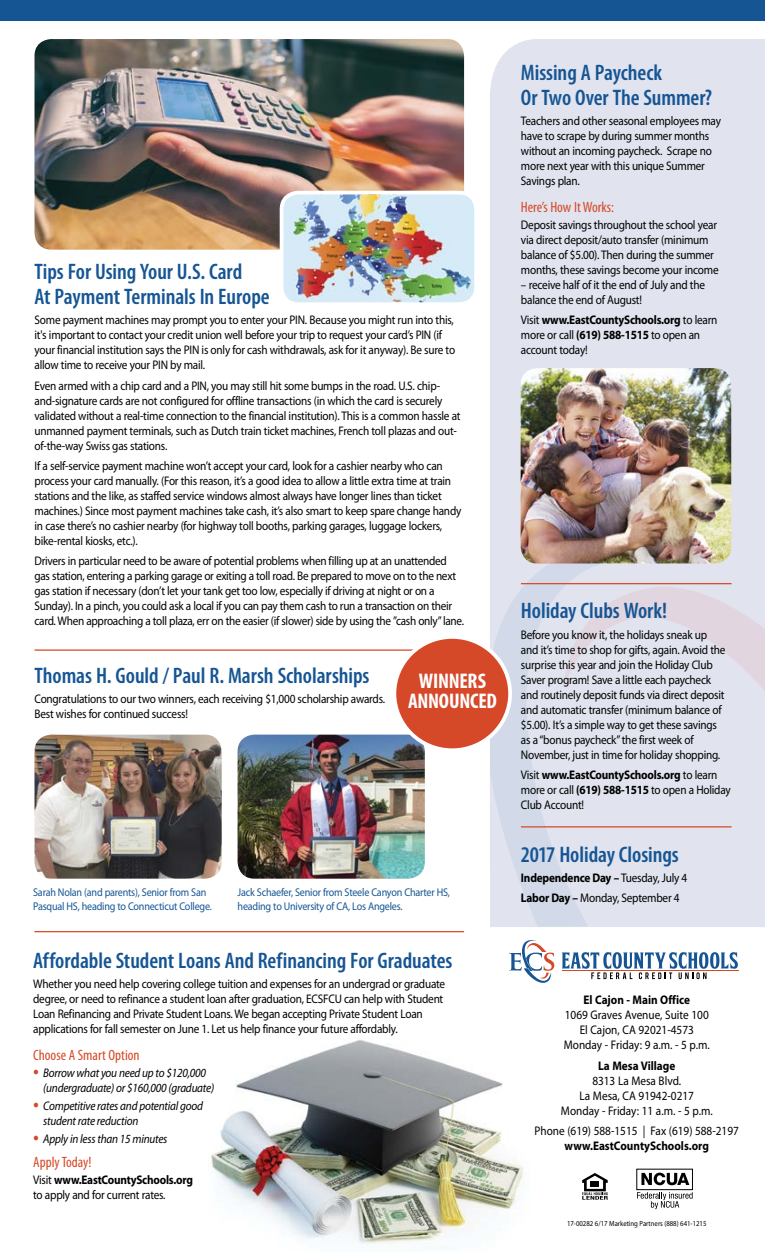
<style>
.page{position:relative;width:765px;height:1260px;background:#fff}
.page>*{position:absolute;margin:0;border:0;box-sizing:border-box;transform-origin:0 0}
.t1{font:600 condensed 22.5px/25px "Myriad Pro";letter-spacing:-.005em;color:#165594}
.t2{font:700 condensed 21.25px/20px "Myriad Pro";letter-spacing:-.01em;color:#fff;text-align:center}
.t3{font:condensed 15px "Myriad Pro";color:#d54929}
.t4{font:12.5px/15px "Myriad Pro";letter-spacing:-.02em;color:#000;scale:.9 1}
.t5{font:12.5px/15px "Myriad Pro";color:#000;text-align:center;scale:.9 1}
.t6{font:italic 12.5px/15px "Myriad Pro";letter-spacing:-.02em;color:#000;scale:.9 1}
.t7{font:700 12.5px "Myriad Pro";color:#000;scale:.9 1}
.t8{font:11.25px/13.8px "Myriad Pro";letter-spacing:-.02em;color:#165594;scale:.9 1}
.t9{font:7.5px "Myriad Pro";color:#000;scale:.9 1}
.s1{font-size:22.5px;color:#d54929}
.s2{font-weight:700}
</style>
<div class="page">
<img style="left:211px;top:1040px;width:313px;height:204px">
<div style="left:490px;top:39px;width:275px;height:888px;background:#e1e3ee"></div>
<svg style="left:719px;top:544px;width:46px;height:181px;background:#e0dee9"></svg>
<svg style="left:490px;top:544px;width:229px;height:383px;background:#dee0ec"></svg>
<svg style="left:562px;top:952px;width:176px;height:27px"></svg>
<svg style="left:509px;top:940px;width:45px;height:43px"></svg>
<svg style="left:582px;top:1173px;width:26px;height:27px"></svg>
<svg style="left:641px;top:1173px;width:48px;height:12px"></svg>
<div style="left:636px;top:1169px;width:57px;height:21px;border:1px solid #000"></div>
<svg style="left:637px;top:1192px;width:56px;height:17px"></svg>
<div style="left:0;top:0;width:765px;height:20px;background:#165594"></div>
<hr style="left:521px;top:826px;width:211px;height:2px;background:#d54929">
<hr style="left:521px;top:583px;width:211px;height:1px;background:#d54929">
<hr style="left:35px;top:931px;width:429px;height:1px;background:#d54929">
<img style="left:521px;top:368px;width:210px;height:196px">
<img style="left:35px;top:39px;width:429px;height:211px">
<img style="left:282px;top:193px;width:191px;height:108px">
<div style="left:280px;top:191px;width:198px;height:115px;border:4px solid #fff;border-radius:17px"></div>
<hr style="left:35px;top:649px;width:429px;height:2px;background:#d54929">
<img style="left:35px;top:735px;width:187px;height:144px">
<img style="left:238px;top:735px;width:187px;height:144px">
<div style="left:394px;top:637px;width:116px;height:113px;background:#d54929;border-radius:50%"></div>
<div style="left:392px;top:635px;width:120px;height:117px;border:4px solid #fff;border-radius:50%"></div>
<h1 class="t1" style="left:35px;top:259px;width:237px">Tips For Using Your U.S. Card<br>At Payment Terminals In Europe</h1>
<p class="t4" style="left:35px;top:313px;width:469px">Some payment machines may prompt you to enter your PIN. Because you might run into this, it's important to contact your credit union well before your trip to request your card’s PIN (if your financial institution says the PIN is only for cash withdrawals, ask for it anyway). Be sure to allow time to receive your PIN by mail.</p>
<p class="t4" style="left:35px;top:378px;width:475px">Even armed with a chip card and a PIN, you may still hit some bumps in the road. U.S. chip&shy;and-signature cards are not configured for offline transactions (in which the card is securely validated without a real-time connection to the financial institution). This is a common hassle at unmanned payment terminals, such as Dutch train ticket machines, French toll plazas and out&shy;of-the-way Swiss gas stations.</p>
<p class="t4" style="left:35px;top:459px;width:476px">If a self-service payment machine won’t accept your card, look for a cashier nearby who can process your card manually. (For this reason, it’s a good idea to allow a little extra time at train stations and the like, as staffed service windows almost always have longer lines than ticket machines.) Since most payment machines take cash, it’s also smart to keep spare change handy in case there’s no cashier nearby (for highway toll booths, parking garages, luggage lockers, bike-rental kiosks, etc.).</p>
<p class="t4" style="left:35px;top:554px;width:479px">Drivers in particular need to be aware of potential problems when filling up at an unattended gas station, entering a parking garage or exiting a toll road. Be prepared to move on to the next gas station if necessary (don’t let your tank get too low, especially if driving at night or on a Sunday). In a pinch, you could ask a local if you can pay them cash to run a transaction on their card. When approaching a toll plaza, err on the easier (if slower) side by using the ”cash only” lane.</p>
<h1 class="t1" style="left:35px;top:663px;width:337px">Thomas H. Gould / Paul R. Marsh Scholarships</h1>
<p class="t4" style="left:35px;top:692px;width:391px">Congratulations to our two winners, each receiving $1,000 scholarship awards.<br>Best wishes for continued success!</p>
<h2 class="t2" style="left:408px;top:670px;width:90px">WINNERS<br>ANNOUNCED</h2>
<p class="t8" style="left:33px;top:886px;width:200px">Sarah Nolan (and parents), Senior from San<br>Pasqual HS, heading to Connecticut College.</p>
<p class="t8" style="left:238px;top:886px;width:237px">Jack Schaefer, Senior from Steele Canyon Charter HS, heading to University of CA, Los Angeles.</p>
<h1 class="t1" style="left:33px;top:948px;width:421px">Affordable Student Loans And Refinancing For Graduates</h1>
<p class="t4" style="left:33px;top:977px;width:459px">Whether you need help covering college tuition and expenses for an undergrad or graduate degree, or need to refinance a student loan after graduation, ECSFCU can help with Student Loan Refinancing and Private Student Loans. We began accepting Private Student Loan applications for fall semester on June 1. Let us help finance your future affordably.</p>
<p class="t3" style="left:33px;top:1047px;width:108px">Choose A Smart Option</p>
<p class="t6" style="left:43px;top:1066px;width:191px;text-indent:-10px"><span class="s1">•</span> Borrow what you need up to $120,000 (undergraduate) or $160,000 (graduate)</p>
<p class="t6" style="left:43px;top:1098px;width:179px;text-indent:-10px"><span class="s1">•</span> Competitive rates and potential good student rate reduction</p>
<p class="t6" style="left:33px;top:1131px;width:151px"><span class="s1">•</span> Apply in less than 15 minutes</p>
<p class="t3" style="left:33px;top:1154px;width:60px">Apply Today!</p>
<p class="t4" style="left:33px;top:1172px;width:179px">Visit <span class="s2">www.EastCountySchools.org </span>to apply and for current rates.</p>
<h1 class="t1" style="left:521px;top:60px;width:192px">Missing A Paycheck<br>Or Two Over The Summer?</h1>
<p class="t4" style="left:521px;top:114px;width:224px">Teachers and other seasonal employees may have to scrape by during summer months without an incoming paycheck. Scrape no more next year with this unique Summer Savings plan.</p>
<p class="t3" style="left:521px;top:199px;width:95px">Here’s How It Works:</p>
<p class="t4" style="left:521px;top:218px;width:221px">Deposit savings throughout the school year via direct deposit/auto transfer (minimum balance of $5.00). Then during the summer months, these savings become your income</p>
<p class="t4" style="left:521px;top:278px;width:206px">– receive half of it the end of July and the balance the end of August!</p>
<p class="t4" style="left:521px;top:313px;width:220px">Visit <span class="s2">www.EastCountySchools.org</span> to learn more or call <span class="s2">(619) 588-1515</span> to open an account today!</p>
<h1 class="t1" style="left:521px;top:599px;width:148px">Holiday Clubs Work!</h1>
<p class="t4" style="left:521px;top:627px;width:229px">Before you know it, the holidays sneak up and it’s time to shop for gifts, again. Avoid the surprise this year and join the Holiday Club Saver program! Save a little each paycheck and routinely deposit funds via direct deposit and automatic transfer (minimum balance of $5.00). It’s a simple way to get these savings as a “bonus paycheck” the first week of November, just in time for holiday shopping.</p>
<p class="t4" style="left:521px;top:768px;width:235px">Visit <span class="s2">www.EastCountySchools.org</span> to learn more or call <span class="s2">(619) 588-1515</span> to open a Holiday<br>Club Account!</p>
<h1 class="t1" style="left:521px;top:842px;width:159px">2017 Holiday Closings</h1>
<p class="t4" style="left:521px;top:868px;width:186px;line-height:20.4px"><span class="s2">Independence Day –</span> Tuesday, July 4<br><span class="s2">Labor Day –</span> Monday, September 4</p>
<p class="t7" style="left:584px;top:992px;width:120px">El Cajon - Main Office</p>
<p class="t5" style="left:564px;top:1008px;width:164px">1069 Graves Avenue, Suite 100<br>El Cajon, CA 92021-4573<br>Monday - Friday: 9 a.m. - 5 p.m.</p>
<p class="t7" style="left:598px;top:1057px;width:87px">La Mesa Village</p>
<p class="t5" style="left:561px;top:1073px;width:170px">8313 La Mesa Blvd.<br>La Mesa, CA 91942-0217<br>Monday - Friday: 11 a.m. - 5 p.m.</p>
<p class="t5" style="left:535px;top:1124px;width:229px">Phone (619) 588-1515 | Fax (619) 588-2197</p>
<p class="t7" style="left:565px;top:1138px;width:162px">www.EastCountySchools.org</p>
<p class="t9" style="left:567px;top:1220px;width:157px">17-00282 6/17 Marketing Partners (888) 641-1215</p>
</div>
